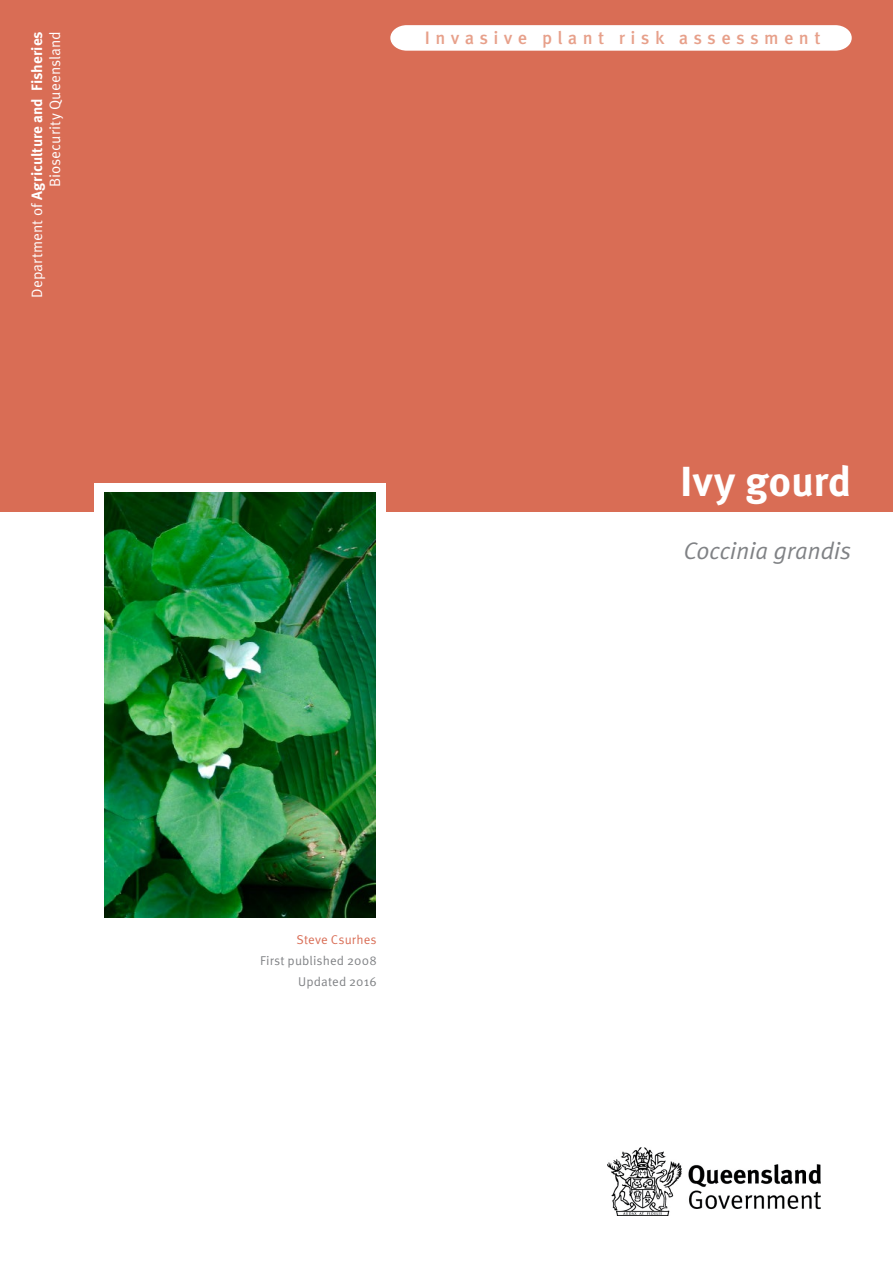
<style>
.page{position:relative;width:893px;height:1263px;background:#fff}
.page>*{position:absolute;margin:0;border:0;box-sizing:border-box;transform-origin:0 0}
.t1{font:700 42px "Meta OT";letter-spacing:-.005em;color:#fff}
.t2{font:italic 24px "Meta OT";letter-spacing:-.015em;color:#808285}
.Weedriskassessment{font:500 18px "Meta OT";letter-spacing:.295em;color:#e7a08a}
.Deptname{font:15px/18px "Meta OT";color:#fff;text-align:right}
.t3{font:12.75px/21px "Meta OT";letter-spacing:.01em;color:#808285;text-align:right}
.s1{font-weight:700}
.s2{color:#d96d55}
</style>
<div class="page">
<div style="left:0;top:0;width:893px;height:511px;background:#d96d55"></div>
<svg style="left:390px;top:25px;width:462px;height:26px;background:#fdf9f8"></svg>
<div style="left:94px;top:483px;width:292px;height:73px;background:#fff"></div>
<img style="left:105px;top:493px;width:270px;height:425px">
<img style="left:608px;top:1147px;width:212px;height:68px">
<p class="Deptname" style="left:28px;top:298px;width:268px;rotate:-90deg">Department of <span class="s1">Agriculture and Fisheries<br></span>Biosecurity Queensland</p>
<p class="Weedriskassessment" style="left:425px;top:27px;width:397px">Invasive plant risk assessment</p>
<p class="t3" style="left:260px;top:930px;width:118px"><span class="s2">Steve Csurhes<br></span>First published 2008<br>Updated 2016</p>
<p class="t1" style="left:680px;top:454px;width:173px">Ivy gourd</p>
<p class="t2" style="left:683px;top:536px;width:169px">Coccinia grandis</p>
</div>
